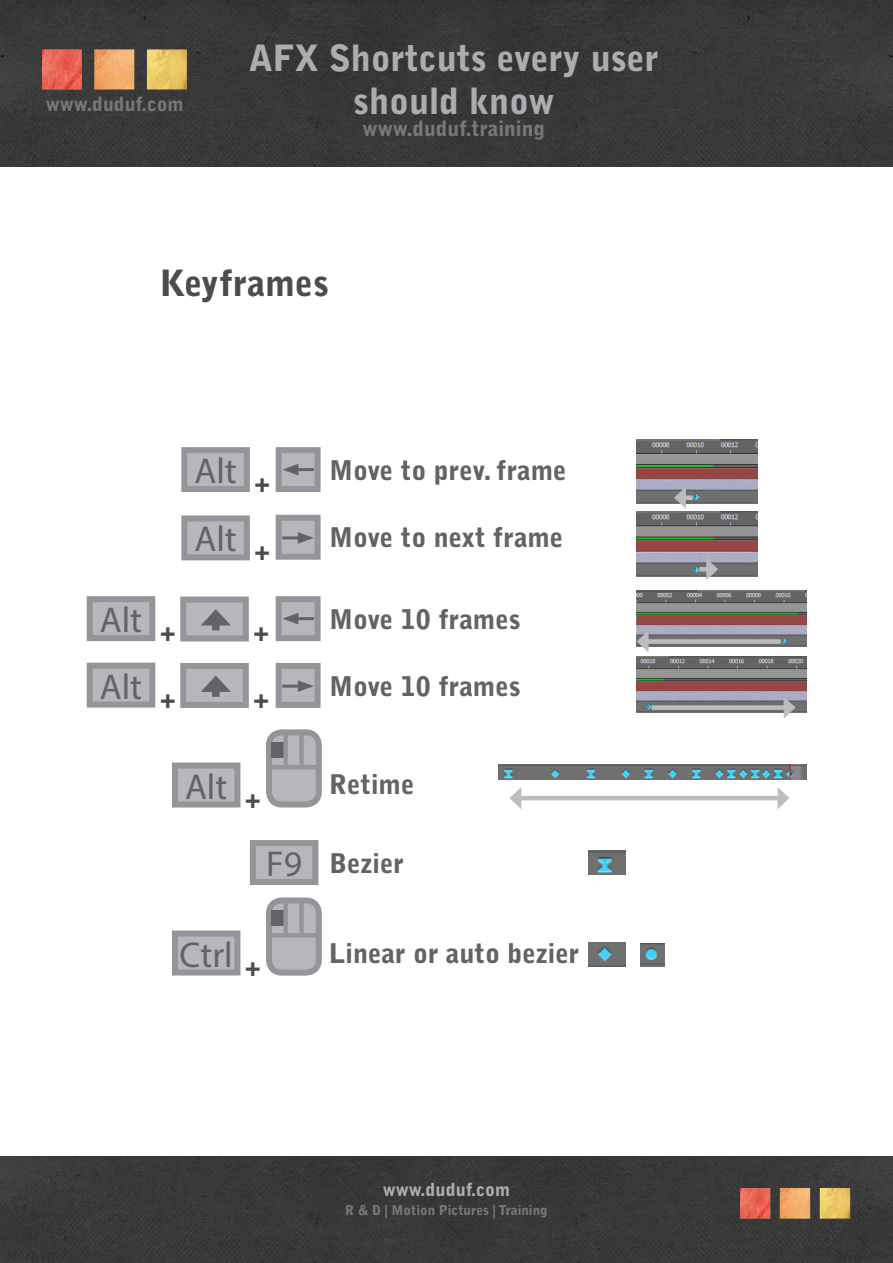
<style>
.page{position:relative;width:893px;height:1263px;background:#fff}
.page>*{position:absolute;margin:0;border:0;box-sizing:border-box;transform-origin:0 0}
.t1{font:900 36px/43.2px "Bell Gothic Std";color:#acadb1;text-align:center}
.t2{font:36px "Myriad Pro";color:#636366}
.t3{font:900 36px "Bell Gothic Std";color:#4b4c4d}
.t4{font:900 27px "Bell Gothic Std";color:#636366}
.t5{font:900 27px "Bell Gothic Std";color:#4b4c4d}
.t6{font:900 21px "Bell Gothic Std";color:#76787b}
.t7{font:900 19.5px "Bell Gothic Std";color:#76787b}
.t8{font:900 18px "Bell Gothic Std";color:#acadb1}
.t9{font:900 13.5px "Bell Gothic Std";color:#76787b}
</style>
<div class="page">
<div style="left:0;top:0;width:893px;height:167px;background:#383838"></div>
<div style="left:0;top:1157px;width:893px;height:106px;background:#383838"></div>
<img style="left:43px;top:50px;width:144px;height:40px">
<img style="left:740px;top:1188px;width:110px;height:31px">
<img style="left:637px;top:511px;width:120px;height:65px">
<div style="left:184px;top:450px;width:63px;height:39px;background:#b6b7bb"></div>
<div style="left:181px;top:447px;width:69px;height:45px;border:6px solid #939598"></div>
<div style="left:90px;top:599px;width:62px;height:39px;background:#b6b7bb"></div>
<div style="left:87px;top:596px;width:68px;height:45px;border:6px solid #939598"></div>
<div style="left:90px;top:666px;width:62px;height:39px;background:#b6b7bb"></div>
<div style="left:87px;top:663px;width:68px;height:45px;border:6px solid #939598"></div>
<div style="left:184px;top:518px;width:63px;height:39px;background:#b6b7bb"></div>
<div style="left:181px;top:515px;width:69px;height:45px;border:6px solid #939598"></div>
<div style="left:175px;top:765px;width:62px;height:39px;background:#b6b7bb"></div>
<div style="left:172px;top:762px;width:68px;height:45px;border:6px solid #939598"></div>
<div style="left:253px;top:843px;width:62px;height:39px;background:#b6b7bb"></div>
<div style="left:250px;top:840px;width:68px;height:45px;border:6px solid #939598"></div>
<div style="left:276px;top:447px;width:45px;height:45px;background:#b6b7bb;border:6px solid #939598"></div>
<div style="left:276px;top:596px;width:45px;height:45px;background:#b6b7bb;border:6px solid #939598"></div>
<div style="left:276px;top:515px;width:45px;height:45px;background:#b6b7bb;border:6px solid #939598"></div>
<div style="left:276px;top:663px;width:45px;height:45px;background:#b6b7bb;border:6px solid #939598"></div>
<hr style="left:293px;top:468px;width:21px;height:3px;background:#636366">
<svg style="left:282px;top:464px;width:16px;height:11px"></svg>
<hr style="left:293px;top:617px;width:21px;height:3px;background:#636366">
<svg style="left:282px;top:613px;width:16px;height:11px"></svg>
<hr style="left:282px;top:536px;width:21px;height:3px;background:#636366">
<svg style="left:298px;top:532px;width:16px;height:12px"></svg>
<hr style="left:282px;top:685px;width:21px;height:3px;background:#636366">
<svg style="left:298px;top:680px;width:16px;height:12px"></svg>
<div style="left:180px;top:596px;width:69px;height:45px;background:#b6b7bb;border:6px solid #939598"></div>
<div style="left:180px;top:663px;width:69px;height:45px;background:#b6b7bb;border:6px solid #939598"></div>
<div style="left:212px;top:619px;width:8px;height:11px;background:#636366"></div>
<svg style="left:201px;top:609px;width:30px;height:16px"></svg>
<div style="left:212px;top:686px;width:8px;height:11px;background:#636366"></div>
<svg style="left:201px;top:676px;width:30px;height:16px"></svg>
<img style="left:637px;top:439px;width:120px;height:65px">
<div style="left:682px;top:495px;width:11px;height:5px;background:#bcbdc0"></div>
<svg style="left:674px;top:487px;width:12px;height:22px"></svg>
<hr style="left:699px;top:567px;width:11px;height:4px;background:#bcbdc0">
<svg style="left:706px;top:558px;width:12px;height:22px"></svg>
<img style="left:637px;top:591px;width:169px;height:56px">
<img style="left:637px;top:657px;width:169px;height:56px">
<div style="left:644px;top:639px;width:137px;height:5px;background:#bcbdc0"></div>
<svg style="left:637px;top:630px;width:12px;height:23px"></svg>
<div style="left:652px;top:705px;width:136px;height:5px;background:#bcbdc0"></div>
<svg style="left:784px;top:696px;width:12px;height:22px"></svg>
<hr style="left:517px;top:796px;width:265px;height:4px;background:#bcbdc0">
<svg style="left:509px;top:787px;width:12px;height:22px"></svg>
<svg style="left:777px;top:787px;width:12px;height:22px"></svg>
<div style="left:269px;top:732px;width:50px;height:72px;background:#b6b7bb;border-radius:13px"></div>
<div style="left:266px;top:729px;width:56px;height:78px;border:6px solid #939598;border-radius:13px"></div>
<div style="left:269px;top:900px;width:50px;height:73px;background:#b6b7bb;border-radius:13px"></div>
<div style="left:266px;top:897px;width:56px;height:79px;border:6px solid #939598;border-radius:13px"></div>
<div style="left:271px;top:741px;width:15px;height:16px;background:#636366"></div>
<div style="left:271px;top:910px;width:15px;height:15px;background:#636366"></div>
<div style="left:283px;top:732px;width:5px;height:35px;background:#939598"></div>
<div style="left:283px;top:900px;width:5px;height:35px;background:#939598"></div>
<div style="left:299px;top:732px;width:5px;height:35px;background:#939598"></div>
<div style="left:299px;top:900px;width:5px;height:35px;background:#939598"></div>
<hr style="left:271px;top:765px;width:49px;height:4px;background:#939598">
<hr style="left:271px;top:933px;width:49px;height:4px;background:#939598">
<img style="left:498px;top:765px;width:308px;height:15px">
<img style="left:588px;top:850px;width:37px;height:24px">
<img style="left:588px;top:943px;width:37px;height:24px">
<div style="left:175px;top:933px;width:62px;height:39px;background:#b6b7bb"></div>
<div style="left:172px;top:930px;width:68px;height:45px;border:6px solid #939598"></div>
<img style="left:640px;top:943px;width:24px;height:23px">
<p class="t7" style="left:46px;top:92px;width:140px">www.duduf.com</p>
<h1 class="t1" style="left:249px;top:37px;width:411px">AFX Shortcuts every user should know</h1>
<p class="t6" style="left:362px;top:116px;width:184px">www.duduf.training</p>
<p class="t3" style="left:160px;top:262px;width:171px">Keyframes</p>
<p class="t2" style="left:100px;top:598px;width:44px">Alt</p>
<p class="t2" style="left:100px;top:664px;width:44px">Alt</p>
<p class="t5" style="left:160px;top:616px;width:18px">+</p>
<p class="t5" style="left:160px;top:682px;width:18px">+</p>
<p class="t2" style="left:194px;top:449px;width:44px">Alt</p>
<p class="t2" style="left:194px;top:517px;width:44px">Alt</p>
<p class="t5" style="left:254px;top:467px;width:18px">+</p>
<p class="t5" style="left:254px;top:535px;width:18px">+</p>
<p class="t5" style="left:253px;top:616px;width:18px">+</p>
<p class="t5" style="left:253px;top:682px;width:18px">+</p>
<p class="t2" style="left:185px;top:764px;width:44px">Alt</p>
<p class="t5" style="left:245px;top:782px;width:18px">+</p>
<p class="t2" style="left:266px;top:842px;width:37px">F9</p>
<p class="t2" style="left:180px;top:932px;width:55px">Ctrl</p>
<p class="t5" style="left:245px;top:950px;width:18px">+</p>
<p class="t4" style="left:329px;top:454px;width:239px">Move to prev. frame</p>
<p class="t4" style="left:329px;top:522px;width:236px">Move to next frame</p>
<p class="t4" style="left:329px;top:604px;width:193px">Move 10 frames</p>
<p class="t4" style="left:329px;top:670px;width:193px">Move 10 frames</p>
<p class="t4" style="left:329px;top:769px;width:87px">Retime</p>
<p class="t4" style="left:329px;top:847px;width:77px">Bezier</p>
<p class="t4" style="left:329px;top:938px;width:252px">Linear or auto bezier</p>
<p class="t8" style="left:383px;top:1179px;width:129px">www.duduf.com</p>
<p class="t9" style="left:345px;top:1203px;width:204px">R &amp; D | Motion Pictures | Training</p>
</div>
